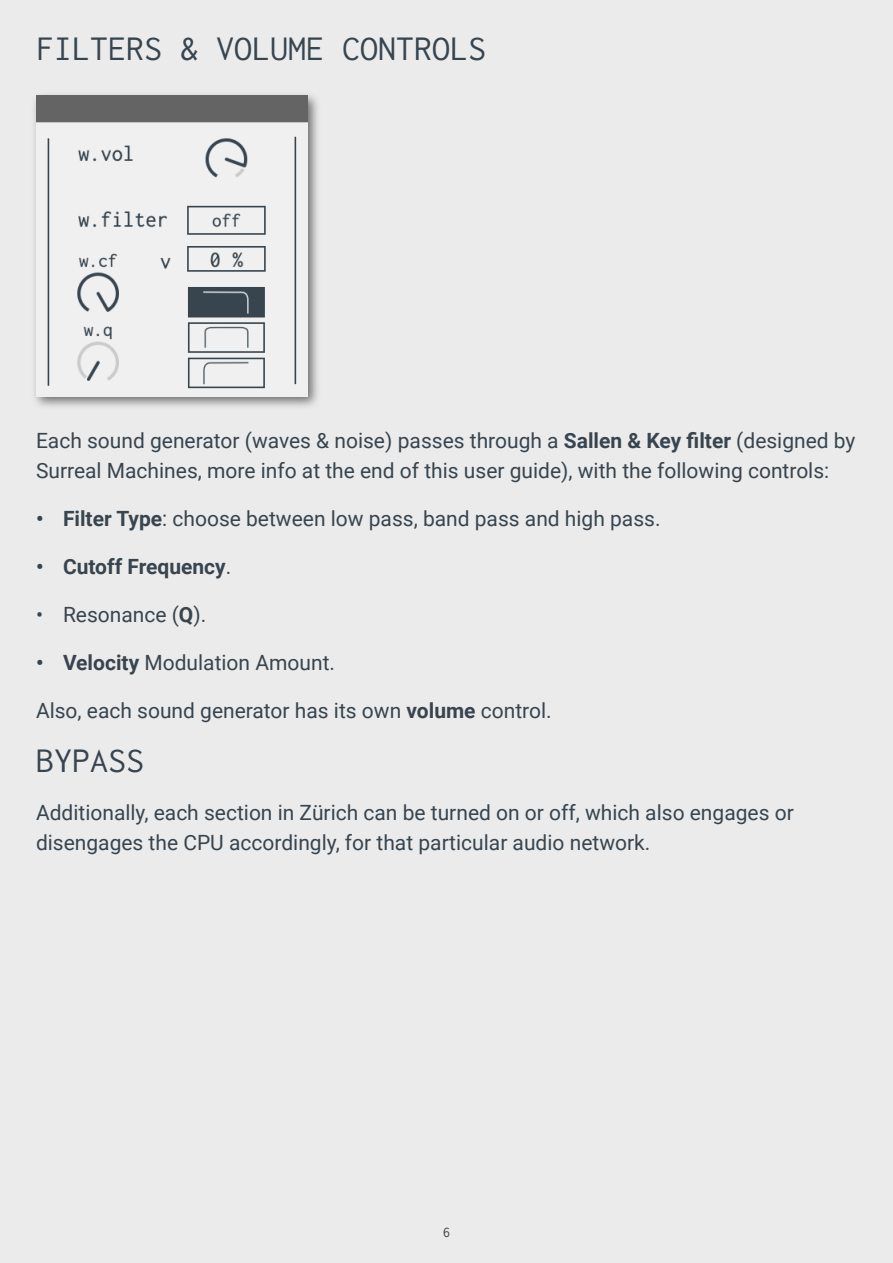
<style>
.page{position:relative;width:893px;height:1263px;background:#ebebeb}
.page>*{position:absolute;margin:0;border:0;box-sizing:border-box;transform-origin:0 0}
.t1{font:36px "Inconsolata";color:#38454f}
.t2{font:21px/30px "Roboto";color:#38454f}
.t3{font:700 21px "Roboto";color:#38454f}
.t4{font:15px "Inconsolata";color:#38454f}
.s1{font-weight:700}
.s2{font-weight:400}
</style>
<div class="page">
<img style="left:34px;top:94px;width:284px;height:313px">
<img style="left:36px;top:96px;width:272px;height:300px">
<h1 class="t1" style="left:36px;top:29px;width:452px">FILTERS &amp; VOLUME CONTROLS</h1>
<p class="t2" style="left:36px;top:428px;width:821px">Each sound generator (waves &amp; noise) passes through a <span class="s1">Sallen &amp; Key filter</span> (designed by<br>Surreal Machines, more info at the end of this user guide), with the following controls:</p>
<p class="t2" style="left:36px;top:506px;width:626px"><span class="s1">• Filter Type</span>: choose between low pass, band pass and high pass.</p>
<p class="t3" style="left:36px;top:558px;width:197px">• Cutoff Frequency<span class="s2">.</span></p>
<p class="t2" style="left:36px;top:602px;width:172px">• Resonance (<span class="s1">Q</span>).</p>
<p class="t2" style="left:36px;top:650px;width:301px"><span class="s1">• Velocity</span> Modulation Amount.</p>
<p class="t2" style="left:36px;top:698px;width:517px">Also, each sound generator has its own <span class="s1">volume</span> control.</p>
<h1 class="t1" style="left:36px;top:741px;width:110px">BYPASS</h1>
<p class="t2" style="left:36px;top:800px;width:759px">Additionally, each section in Zürich can be turned on or off, which also engages or disengages the CPU accordingly, for that particular audio network.</p>
<p class="t4" style="left:443px;top:1224px;width:9px">6</p>
</div>
